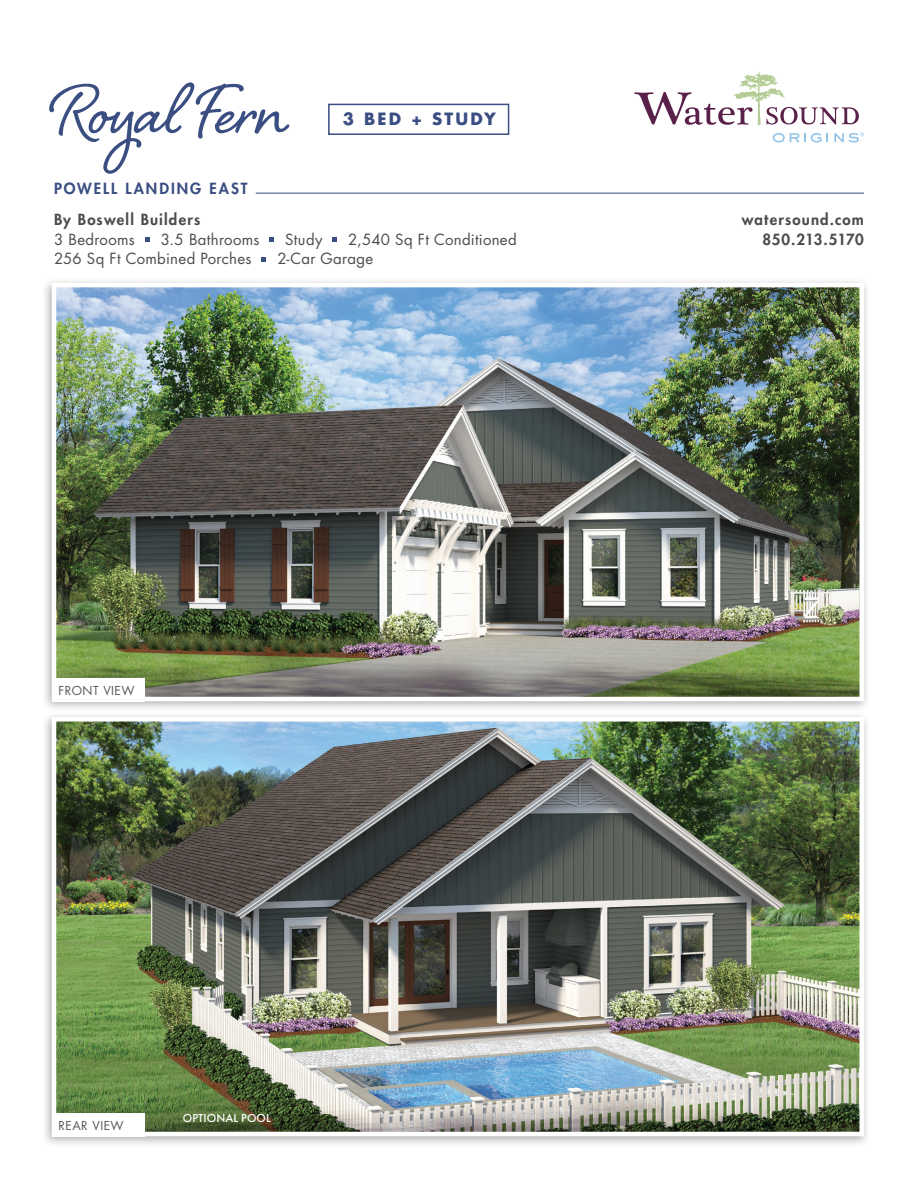
<style>
.page{position:relative;width:918px;height:1188px;background:#fff}
.page>*{position:absolute;margin:0;border:0;box-sizing:border-box;transform-origin:0 0}
.t1{font:90px "Shelby";color:#3a4e81}
.t2{font:700 16.5px "Futura Std";letter-spacing:.125em;color:#3a4e81}
.t3{font:15px "Futura Std";letter-spacing:.02em;color:#4b4c4d}
.t4{font:800 15px "Futura Std";letter-spacing:.075em;color:#4b4c4d}
.t5{font:800 15px "Futura Std";letter-spacing:.135em;color:#3a4e81}
.t6{font:800 15px "Futura Std";letter-spacing:.005em;color:#4b4c4d}
.t7{font:12px "Futura Std";letter-spacing:.04em;color:#57585a}
.t8{font:500 12px "Futura PT";letter-spacing:.01em;color:#fff}
</style>
<div class="page">
<div style="left:41px;top:711px;width:829px;height:436px;background:#231f20;opacity:.35"></div>
<img style="left:57px;top:722px;width:802px;height:409px">
<div style="left:52px;top:717px;width:812px;height:419px;border:4px solid #fff"></div>
<div style="left:52px;top:1113px;width:93px;height:23px;background:#fff"></div>
<div style="left:41px;top:277px;width:829px;height:436px;background:#231f20;opacity:.35"></div>
<img style="left:57px;top:288px;width:802px;height:408px">
<div style="left:52px;top:283px;width:812px;height:418px;border:4px solid #fff"></div>
<div style="left:52px;top:678px;width:93px;height:23px;background:#fff"></div>
<svg style="left:773px;top:133px;width:55px;height:9px"></svg>
<svg style="left:634px;top:72px;width:225px;height:53px"></svg>
<svg style="left:834px;top:133px;width:30px;height:9px"></svg>
<hr style="left:256px;top:193px;width:608px;height:1px;background:#3a4e81">
<svg style="left:145px;top:237px;width:5px;height:5px"></svg>
<svg style="left:270px;top:237px;width:4px;height:5px"></svg>
<svg style="left:333px;top:237px;width:4px;height:5px"></svg>
<svg style="left:262px;top:257px;width:4px;height:4px"></svg>
<svg style="left:328px;top:103px;width:182px;height:32px"></svg>
<h1 class="t1" style="left:54px;top:49px;width:236px">Royal Fern</h1>
<p class="t2" style="left:343px;top:108px;width:154px">3 BED + STUDY</p>
<p class="t5" style="left:54px;top:178px;width:195px">POWELL LANDING EAST</p>
<p class="t4" style="left:54px;top:210px;width:148px">By Boswell Builders</p>
<p class="t4" style="left:742px;top:210px;width:124px">watersound.com</p>
<p class="t3" style="left:54px;top:230px;width:82px">3 Bedrooms</p>
<p class="t3" style="left:161px;top:230px;width:100px">3.5 Bathrooms</p>
<p class="t3" style="left:285px;top:230px;width:39px">Study</p>
<p class="t3" style="left:348px;top:230px;width:170px">2,540 Sq Ft Conditioned</p>
<p class="t6" style="left:762px;top:230px;width:103px">850.213.5170</p>
<p class="t3" style="left:54px;top:249px;width:199px">256 Sq Ft Combined Porches</p>
<p class="t3" style="left:277px;top:249px;width:97px">2-Car Garage</p>
<p class="t7" style="left:59px;top:682px;width:78px">FRONT VIEW</p>
<p class="t7" style="left:58px;top:1117px;width:67px">REAR VIEW</p>
<p class="t8" style="left:183px;top:1111px;width:90px">OPTIONAL POOL</p>
</div>
